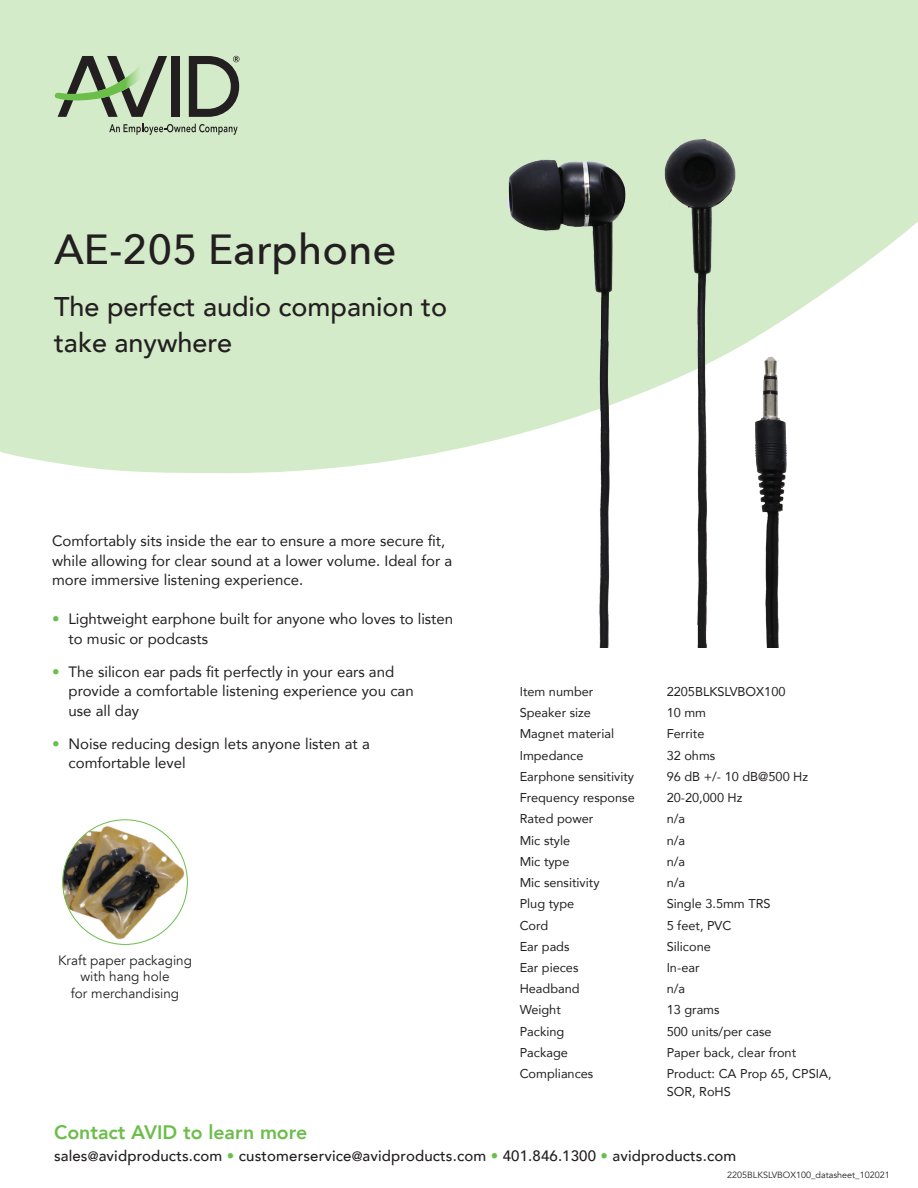
<style>
.page{position:relative;width:918px;height:1188px;background:#fff}
.page>*{position:absolute;margin:0;border:0;box-sizing:border-box;transform-origin:0 0}
.t1{font:500 42px "Avenir Next";color:#231f20}
.t2{font:500 27px/36px "Avenir";color:#231f20}
.t3{font:800 19.5px "Avenir";color:#6cbe4b}
.t4{font:15px/19.5px "Avenir";color:#231f20}
.t5{font:500 15px "Avenir";letter-spacing:.01em;color:#231f20}
.t6{font:13.5px/16.2px "Avenir";color:#231f20;text-align:center}
.t7{font:12.75px/18px "Avenir";color:#231f20}
.t8{font:9px "Avenir";color:#231f20}
.s1{color:#6cbe4b}
.s2{font-size:13.5px}
</style>
<div class="page">
<svg style="left:0;top:0;width:918px;height:473px;fill:#d3ebc9"></svg>
<svg style="left:109px;top:124px;width:129px;height:11px"></svg>
<div style="left:172px;top:56px;width:8px;height:61px;background:#231f20"></div>
<svg style="left:55px;top:56px;width:112px;height:61px"></svg>
<svg style="left:189px;top:56px;width:50px;height:61px"></svg>
<img style="left:490px;top:96px;width:277px;height:552px">
<img style="left:733px;top:234px;width:84px;height:414px">
<img style="left:63px;top:820px;width:124px;height:124px;border-radius:62px">
<h1 class="t1" style="left:54px;top:214px;width:344px">AE-205 Earphone</h1>
<h2 class="t2" style="left:54px;top:287px;width:395px">The perfect audio companion to take anywhere</h2>
<p class="t4" style="left:52px;top:531px;width:402px">Comfortably sits inside the ear to ensure a more secure fit, while allowing for clear sound at a lower volume. Ideal for a more immersive listening experience.</p>
<p class="t4" style="left:69px;top:609px;width:386px;text-indent:-16px"><span class="s1">•</span> Lightweight earphone built for anyone who loves to listen to music or podcasts</p>
<p class="t4" style="left:69px;top:661px;width:347px;text-indent:-16px"><span class="s1">•</span> The silicon ear pads fit perfectly in your ears and provide a comfortable listening experience you can use all day</p>
<p class="t4" style="left:69px;top:733px;width:303px;text-indent:-16px"><span class="s1">•</span> Noise reducing design lets anyone listen at a comfortable level</p>
<p class="t6" style="left:58px;top:953px;width:135px">Kraft paper packaging with hang hole<br>for merchandising</p>
<p class="t7" style="left:520px;top:682px;width:75px">Item number</p>
<p class="t7" style="left:667px;top:682px;width:120px">2205BLKSLVBOX100</p>
<p class="t7" style="left:520px;top:703px;width:73px">Speaker size</p>
<p class="t7" style="left:667px;top:703px;width:41px">10 mm</p>
<p class="t7" style="left:520px;top:725px;width:96px">Magnet material</p>
<p class="t7" style="left:667px;top:725px;width:39px">Ferrite</p>
<p class="t7" style="left:520px;top:746px;width:65px">Impedance</p>
<p class="t7" style="left:667px;top:746px;width:50px">32 ohms</p>
<p class="t7" style="left:520px;top:767px;width:116px">Earphone sensitivity</p>
<p class="t7" style="left:667px;top:767px;width:143px">96 dB +/- 10 dB@500 Hz</p>
<p class="t7" style="left:520px;top:788px;width:117px">Frequency response</p>
<p class="t7" style="left:667px;top:788px;width:77px">20-20,000 Hz</p>
<p class="t7" style="left:520px;top:810px;width:75px">Rated power</p>
<p class="t7" style="left:667px;top:810px;width:20px">n/a</p>
<p class="t7" style="left:520px;top:831px;width:52px">Mic style</p>
<p class="t7" style="left:667px;top:831px;width:20px">n/a</p>
<p class="t7" style="left:520px;top:852px;width:51px">Mic type</p>
<p class="t7" style="left:667px;top:852px;width:20px">n/a</p>
<p class="t7" style="left:520px;top:873px;width:81px">Mic sensitivity</p>
<p class="t7" style="left:667px;top:873px;width:20px">n/a</p>
<p class="t7" style="left:520px;top:894px;width:56px">Plug type</p>
<p class="t7" style="left:667px;top:894px;width:105px">Single 3.5mm TRS</p>
<p class="t7" style="left:520px;top:916px;width:30px">Cord</p>
<p class="t7" style="left:667px;top:916px;width:66px">5 feet, PVC</p>
<p class="t7" style="left:520px;top:937px;width:51px">Ear pads</p>
<p class="t7" style="left:667px;top:937px;width:46px">Silicone</p>
<p class="t7" style="left:520px;top:958px;width:60px">Ear pieces</p>
<p class="t7" style="left:667px;top:958px;width:34px">In-ear</p>
<p class="t7" style="left:520px;top:979px;width:62px">Headband</p>
<p class="t7" style="left:667px;top:979px;width:20px">n/a</p>
<p class="t7" style="left:520px;top:1001px;width:43px">Weight</p>
<p class="t7" style="left:667px;top:1001px;width:54px">13 grams</p>
<p class="t7" style="left:520px;top:1022px;width:46px">Packing</p>
<p class="t7" style="left:667px;top:1022px;width:106px">500 units/per case</p>
<p class="t7" style="left:520px;top:1043px;width:50px">Package</p>
<p class="t7" style="left:667px;top:1043px;width:131px">Paper back, clear front</p>
<p class="t7" style="left:520px;top:1064px;width:75px">Compliances</p>
<p class="t7" style="left:667px;top:1064px;width:166px">Product: CA Prop 65, CPSIA,<br>SOR, RoHS</p>
<h3 class="t3" style="left:54px;top:1117px;width:255px">Contact AVID to learn more</h3>
<p class="t5" style="left:54px;top:1143px;width:684px">sales<span class="s2">@</span>avidproducts.com <span class="s1">•</span> customerservice<span class="s2">@</span>avidproducts.com <span class="s1">•</span> 401.846.1300 <span class="s1">•</span> avidproducts.com</p>
<p class="t8" style="left:727px;top:1170px;width:164px">2205BLKSLVBOX100_datasheet_102021</p>
</div>
